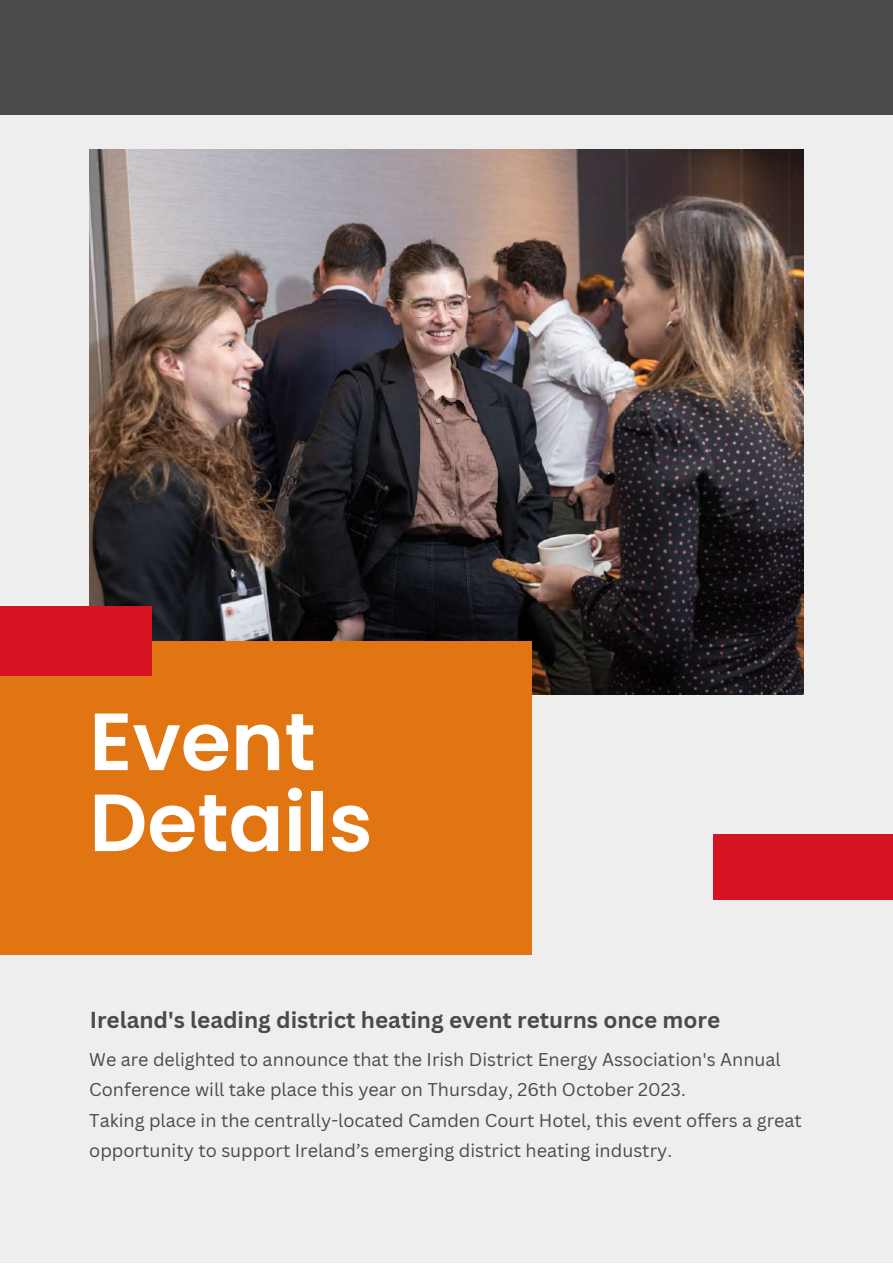
<style>
.page{position:relative;width:893px;height:1264px;background:#fff}
.page>*{position:absolute;margin:0;border:0;box-sizing:border-box;transform-origin:0 0}
.t1{font:600 81px/81px "Poppins";color:#fff}
.t2{font:700 22.5px "Canva Sans";color:#4b4a4a}
.t3{font:18px/30.3px "Canva Sans";color:#4b4a4a}
</style>
<div class="page">
<div style="left:0;top:0;width:892px;height:1262px;background:#eee"></div>
<div style="left:0;top:0;width:892px;height:114px;background:#4b4a4a"></div>
<div style="left:713px;top:833px;width:179px;height:66px;background:#d61323"></div>
<img style="left:89px;top:149px;width:714px;height:545px">
<div style="left:0;top:641px;width:531px;height:313px;background:#e17511"></div>
<div style="left:0;top:606px;width:152px;height:70px;background:#d61323"></div>
<h1 class="t1" style="left:89px;top:701px;width:285px">Event<br>Details</h1>
<p class="t2" style="left:90px;top:1003px;width:632px">Ireland's leading district heating event returns once more</p>
<p class="t3" style="left:89px;top:1043px;width:714px">We are delighted to announce that the Irish District Energy Association's Annual Conference will take place this year on Thursday, 26th October 2023.<br>Taking place in the centrally-located Camden Court Hotel, this event offers a great opportunity to support Ireland’s emerging district heating industry.</p>
</div>
